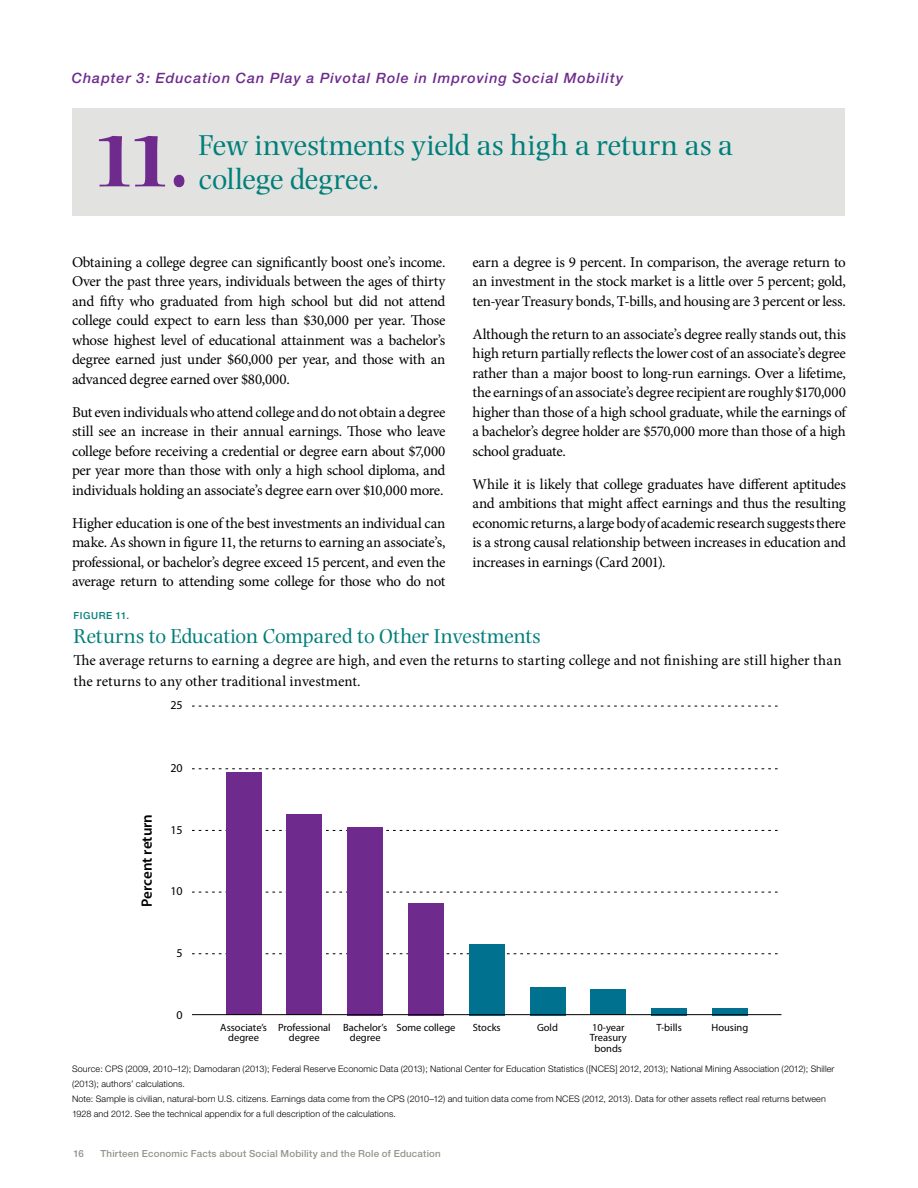
<style>
.page{position:relative;width:918px;height:1188px;background:#fff}
.page>*{position:absolute;margin:0;border:0;box-sizing:border-box;transform-origin:0 0}
.t1{font:700 75px "Photina MT Std";color:#6e2a8d}
.t2{font:30px "Photina MT Std";letter-spacing:-.005em;color:#007f7b}
.t3{font:21px "Photina MT Std";color:#007f7b}
.t4{font:15px/19.5px "Minion Pro";letter-spacing:-.01em;color:#000;text-align:justify}
.t5{font:15px/21px "Minion Pro";letter-spacing:.01em;color:#000}
.t6{font:600 15px "Myriad Pro";color:#000}
.t7{font:italic 500 14.25px "Helvetica Neue";letter-spacing:.07em;color:#6e2a8d}
.t8{font:12px "Myriad";color:#000}
.t9{font:10.5px/10.5px "Myriad Pro";color:#000;text-align:center}
.t10{font:500 9.75px "Helvetica Neue";letter-spacing:.02em;color:#94948b}
.t11{font:500 9.75px "Helvetica Neue";letter-spacing:.055em;color:#007f7b}
.t12{font:300 9px/15px "Helvetica Neue";letter-spacing:.015em;color:#000}
</style>
<div class="page">
<div style="left:72px;top:108px;width:773px;height:108px;background:#e2e3e0"></div>
<svg style="left:192px;top:953px;width:586px;height:1px"></svg>
<svg style="left:192px;top:892px;width:586px;height:1px"></svg>
<svg style="left:192px;top:830px;width:586px;height:1px"></svg>
<svg style="left:192px;top:769px;width:586px;height:1px"></svg>
<svg style="left:192px;top:706px;width:586px;height:1px"></svg>
<div style="left:712px;top:1008px;width:36px;height:7px;background:#00728f"></div>
<div style="left:651px;top:1008px;width:36px;height:7px;background:#00728f"></div>
<div style="left:590px;top:990px;width:36px;height:25px;background:#00728f"></div>
<div style="left:530px;top:987px;width:36px;height:28px;background:#00728f"></div>
<div style="left:469px;top:944px;width:36px;height:71px;background:#00728f"></div>
<div style="left:408px;top:903px;width:36px;height:112px;background:#6e2a8d"></div>
<div style="left:347px;top:827px;width:36px;height:188px;background:#6e2a8d"></div>
<div style="left:286px;top:814px;width:36px;height:201px;background:#6e2a8d"></div>
<div style="left:226px;top:772px;width:36px;height:243px;background:#6e2a8d"></div>
<hr style="left:192px;top:1014px;width:590px;height:1px;background:#000">
<p class="t7" style="left:72px;top:70px;width:553px">Chapter 3: Education Can Play a Pivotal Role in Improving Social Mobility</p>
<h1 class="t1" style="left:91px;top:118px;width:100px">11.</h1>
<h2 class="t2" style="left:199px;top:128px;width:536px">Few investments yield as high a return as a</h2>
<h2 class="t2" style="left:199px;top:162px;width:182px">college degree.</h2>
<p class="t4" style="left:72px;top:252px;width:375px">Obtaining a college degree can significantly boost one’s income.<br>Over the past three years, individuals between the ages of thirty and fifty who graduated from high school but did not attend college could expect to earn less than $30,000 per year. Those whose highest level of educational attainment was a bachelor’s degree earned just under $60,000 per year, and those with an advanced degree earned over $80,000.</p>
<p class="t4" style="left:72px;top:402px;width:375px">But even individuals who attend college and do not obtain a degree still see an increase in their annual earnings. Those who leave college before receiving a credential or degree earn about $7,000 per year more than those with only a high school diploma, and individuals holding an associate’s degree earn over $10,000 more.</p>
<p class="t4" style="left:72px;top:513px;width:375px">Higher education is one of the best investments an individual can make. As shown in figure 11, the returns to earning an associate’s, professional, or bachelor’s degree exceed 15 percent, and even the average return to attending some college for those who do not</p>
<p class="t4" style="left:473px;top:252px;width:375px">earn a degree is 9 percent. In comparison, the average return to an investment in the stock market is a little over 5 percent; gold, ten-year Treasury bonds, T-bills, and housing are 3 percent or less.</p>
<p class="t4" style="left:473px;top:324px;width:375px">Although the return to an associate’s degree really stands out, this high return partially reflects the lower cost of an associate’s degree rather than a major boost to long-run earnings. Over a lifetime, the earnings of an associate’s degree recipient are roughly $170,000 higher than those of a high school graduate, while the earnings of a bachelor’s degree holder are $570,000 more than those of a high school graduate.</p>
<p class="t4" style="left:473px;top:474px;width:375px">While it is likely that college graduates have different aptitudes and ambitions that might affect earnings and thus the resulting economic returns, a large body of academic research suggests there is a strong causal relationship between increases in education and increases in earnings (Card 2001).</p>
<p class="t11" style="left:74px;top:609px;width:57px">Figure 11.</p>
<h3 class="t3" style="left:74px;top:624px;width:468px">Returns to Education Compared to Other Investments</h3>
<p class="t5" style="left:74px;top:650px;width:770px">The average returns to earning a degree are high, and even the returns to starting college and not finishing are still higher than the returns to any other traditional investment.</p>
<p class="t8" style="left:170px;top:699px;width:14px">25</p>
<p class="t6" style="left:137px;top:907px;width:94px;rotate:-90deg">Percent return</p>
<p class="t8" style="left:170px;top:762px;width:14px">20</p>
<p class="t8" style="left:170px;top:824px;width:14px">15</p>
<p class="t8" style="left:170px;top:886px;width:14px">10</p>
<p class="t8" style="left:177px;top:947px;width:8px">5</p>
<p class="t8" style="left:177px;top:1009px;width:8px">0</p>
<p class="t9" style="left:220px;top:1022px;width:48px">Associate’s degree</p>
<p class="t9" style="left:278px;top:1022px;width:54px">Professional degree</p>
<p class="t9" style="left:343px;top:1022px;width:46px">Bachelor’s degree</p>
<p class="t9" style="left:396px;top:1022px;width:60px">Some college</p>
<p class="t9" style="left:473px;top:1022px;width:30px">Stocks</p>
<p class="t9" style="left:537px;top:1022px;width:22px">Gold</p>
<p class="t9" style="left:590px;top:1022px;width:38px">10-year<br>Treasury bonds</p>
<p class="t9" style="left:656px;top:1022px;width:27px">T-bills</p>
<p class="t9" style="left:712px;top:1022px;width:38px">Housing</p>
<p class="t12" style="left:72px;top:1061px;width:764px">Source: CPS (2009, 2010–12); Damodaran (2013); Federal Reserve Economic Data (2013); National Center for Education Statistics ([NCES] 2012, 2013); National Mining Association (2012); Shiller (2013); authors’ calculations.<br>Note: Sample is civilian, natural-born U.S. citizens. Earnings data come from the CPS (2010–12) and tuition data come from NCES (2012, 2013). Data for other assets reflect real returns between 1928 and 2012. See the technical appendix for a full description of the calculations.</p>
<p class="t10" style="left:74px;top:1147px;width:12px">16</p>
<p class="t10" style="left:100px;top:1147px;width:342px">Thirteen Economic Facts about Social Mobility and the Role of Education</p>
</div>
